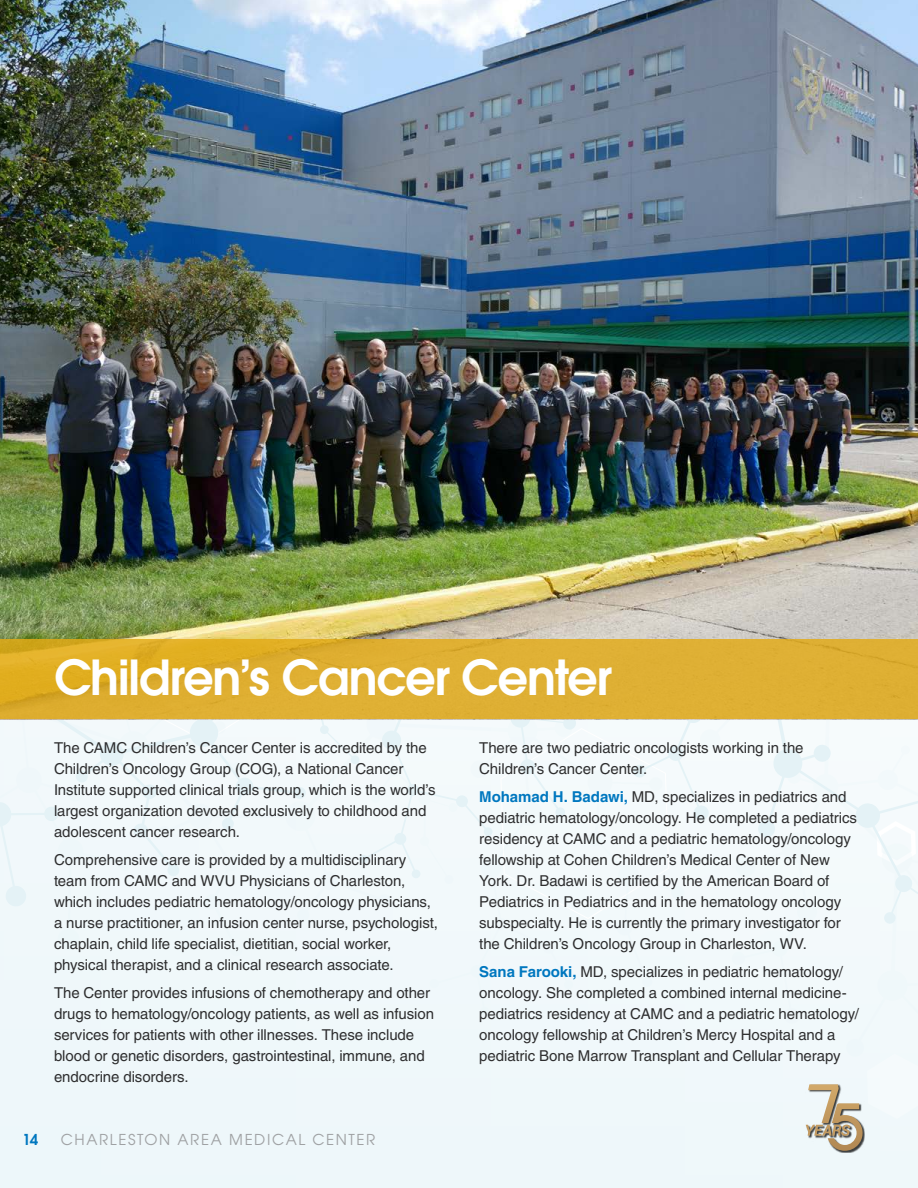
<style>
.page{position:relative;width:918px;height:1188px;background:#fff}
.page>*{position:absolute;margin:0;border:0;box-sizing:border-box;transform-origin:0 0}
.t1{font:600 48px "Avant Garde";letter-spacing:-.025em;color:#fff}
.t2{font:15px/21px "Helvetica LT Std";letter-spacing:-.005em;color:#2e2e2f}
.t3{font:15px "Avant Garde";letter-spacing:.11em;color:#9fa1a3}
.t4{font:600 15px "Avant Garde";color:#0077bf}
.s1{font-weight:700;color:#0077bf}
</style>
<div class="page">
<div style="left:0;top:719px;width:918px;height:453px;background:#f1f8fb"></div>
<div style="left:806px;top:1084px;width:59px;height:69px;background:#000;opacity:.75"></div>
<svg style="left:806px;top:1054px;width:112px;height:97px"></svg>
<img style="left:0;top:0;width:918px;height:640px">
<div style="left:0;top:640px;width:918px;height:79px;background:linear-gradient(to right,#dead28,#dfb038)"></div>
<h1 class="t1" style="left:54px;top:646px;width:559px">Children’s Cancer Center</h1>
<p class="t2" style="left:54px;top:737px;width:383px">The CAMC Children’s Cancer Center is accredited by the Children’s Oncology Group (COG), a National Cancer Institute supported clinical trials group, which is the world’s largest organization devoted exclusively to childhood and adolescent cancer research.</p>
<p class="t2" style="left:54px;top:849px;width:386px">Comprehensive care is provided by a multidisciplinary team from CAMC and WVU Physicians of Charleston, which includes pediatric hematology/oncology physicians, a nurse practitioner, an infusion center nurse, psychologist, chaplain, child life specialist, dietitian, social worker, physical therapist, and a clinical research associate.</p>
<p class="t2" style="left:54px;top:982px;width:382px">The Center provides infusions of chemotherapy and other drugs to hematology/oncology patients, as well as infusion services for patients with other illnesses. These include blood or genetic disorders, gastrointestinal, immune, and endocrine disorders.</p>
<p class="t4" style="left:22px;top:1129px;width:17px">14</p>
<p class="t3" style="left:61px;top:1130px;width:316px">CHARLESTON AREA MEDICAL CENTER</p>
<p class="t2" style="left:479px;top:737px;width:326px">There are two pediatric oncologists working in the<br>Children’s Cancer Center.</p>
<p class="t2" style="left:479px;top:786px;width:379px"><span class="s1">Mohamad H. Badawi,</span> MD, specializes in pediatrics and pediatric hematology/oncology. He completed a pediatrics residency at CAMC and a pediatric hematology/oncology fellowship at Cohen Children’s Medical Center of New York. Dr. Badawi is certified by the American Board of Pediatrics in Pediatrics and in the hematology oncology subspecialty. He is currently the primary investigator for the Children’s Oncology Group in Charleston, WV.</p>
<p class="t2" style="left:479px;top:961px;width:381px"><span class="s1">Sana Farooki,</span> MD, specializes in pediatric hematology/ oncology. She completed a combined internal medicine&shy;pediatrics residency at CAMC and a pediatric hematology/ oncology fellowship at Children’s Mercy Hospital and a pediatric Bone Marrow Transplant and Cellular Therapy</p>
</div>
